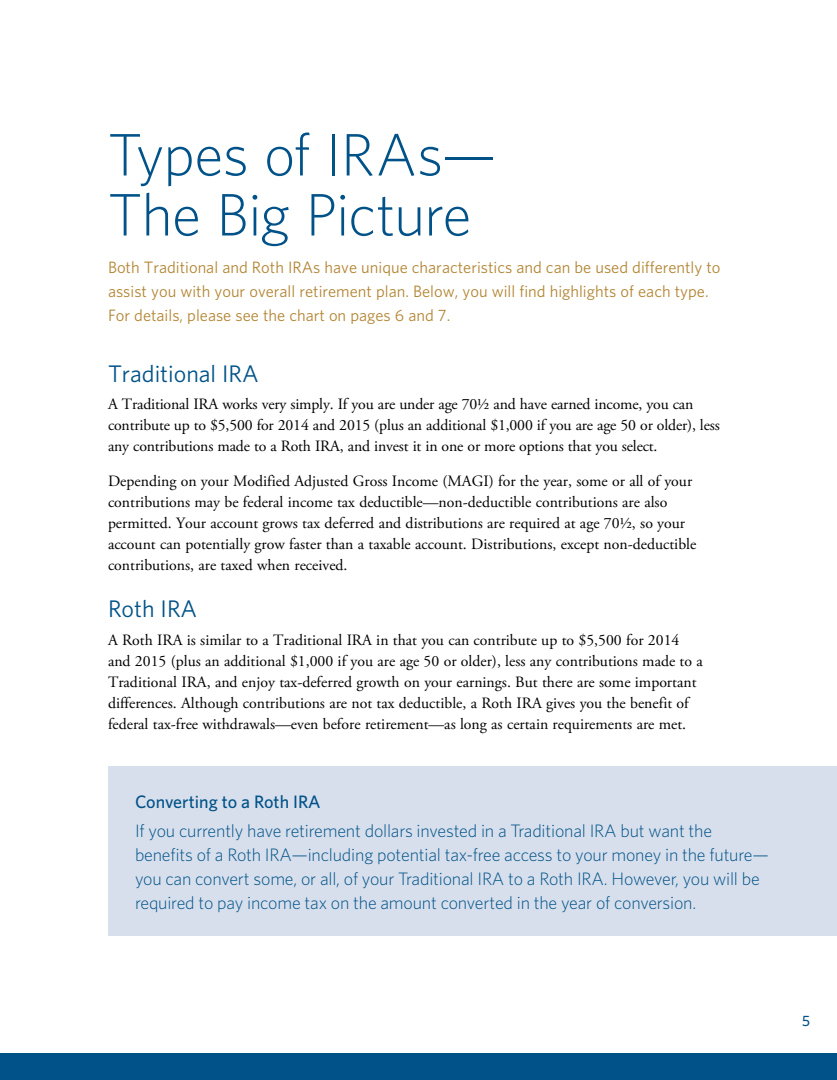
<style>
.page{position:relative;width:837px;height:1080px;background:#fff}
.page>*{position:absolute;margin:0;border:0;box-sizing:border-box;transform-origin:0 0}
.t1{font:300 60px/60px "Whitney";letter-spacing:-.015em;color:#005288}
.t2{font:24px "Whitney";color:#005288}
.t3{font:300 18px/24px "Whitney";letter-spacing:-.01em;color:#005288}
.t4{font:500 18px "Whitney";color:#005288}
.t5{font:16.5px/24px "Whitney";color:#b38634}
.t6{font:15.75px/21px "Adobe Garamond Pro";color:#000}
.t7{font:500 15px "Whitney";color:#005288}
</style>
<div class="page">
<div style="left:0;top:1053px;width:837px;height:27px;background:#005288"></div>
<div style="left:108px;top:766px;width:729px;height:170px;background:#d7dfec"></div>
<h1 class="t1" style="left:108px;top:123px;width:390px">Types of IRAs—<br>The Big Picture</h1>
<p class="t5" style="left:108px;top:255px;width:614px">Both Traditional and Roth IRAs have unique characteristics and can be used differently to assist you with your overall retirement plan. Below, you will find highlights of each type.<br>For details, please see the chart on pages 6 and 7.</p>
<h2 class="t2" style="left:108px;top:357px;width:152px">Traditional IRA</h2>
<p class="t6" style="left:108px;top:395px;width:613px">A Traditional IRA works very simply. If you are under age 70½ and have earned income, you can contribute up to $5,500 for 2014 and 2015 (plus an additional $1,000 if you are age 50 or older), less any contributions made to a Roth IRA, and invest it in one or more options that you select.</p>
<p class="t6" style="left:108px;top:471px;width:590px">Depending on your Modified Adjusted Gross Income (MAGI) for the year, some or all of your contributions may be federal income tax deductible—non-deductible contributions are also permitted. Your account grows tax deferred and distributions are required at age 70½, so your account can potentially grow faster than a taxable account. Distributions, except non-deductible contributions, are taxed when received.</p>
<h2 class="t2" style="left:108px;top:593px;width:91px">Roth IRA</h2>
<p class="t6" style="left:108px;top:630px;width:596px">A Roth IRA is similar to a Traditional IRA in that you can contribute up to $5,500 for 2014 and 2015 (plus an additional $1,000 if you are age 50 or older), less any contributions made to a Traditional IRA, and enjoy tax-deferred growth on your earnings. But there are some important differences. Although contributions are not tax deductible, a Roth IRA gives you the benefit of federal tax-free withdrawals—even before retirement—as long as certain requirements are met.</p>
<p class="t4" style="left:135px;top:789px;width:187px">Converting to a Roth IRA</p>
<p class="t3" style="left:135px;top:818px;width:635px">If you currently have retirement dollars invested in a Traditional IRA but want the benefits of a Roth IRA—including potential tax-free access to your money in the future— you can convert some, or all, of your Traditional IRA to a Roth IRA. However, you will be required to pay income tax on the amount converted in the year of conversion.</p>
<p class="t7" style="left:802px;top:1011px;width:9px">5</p>
</div>
